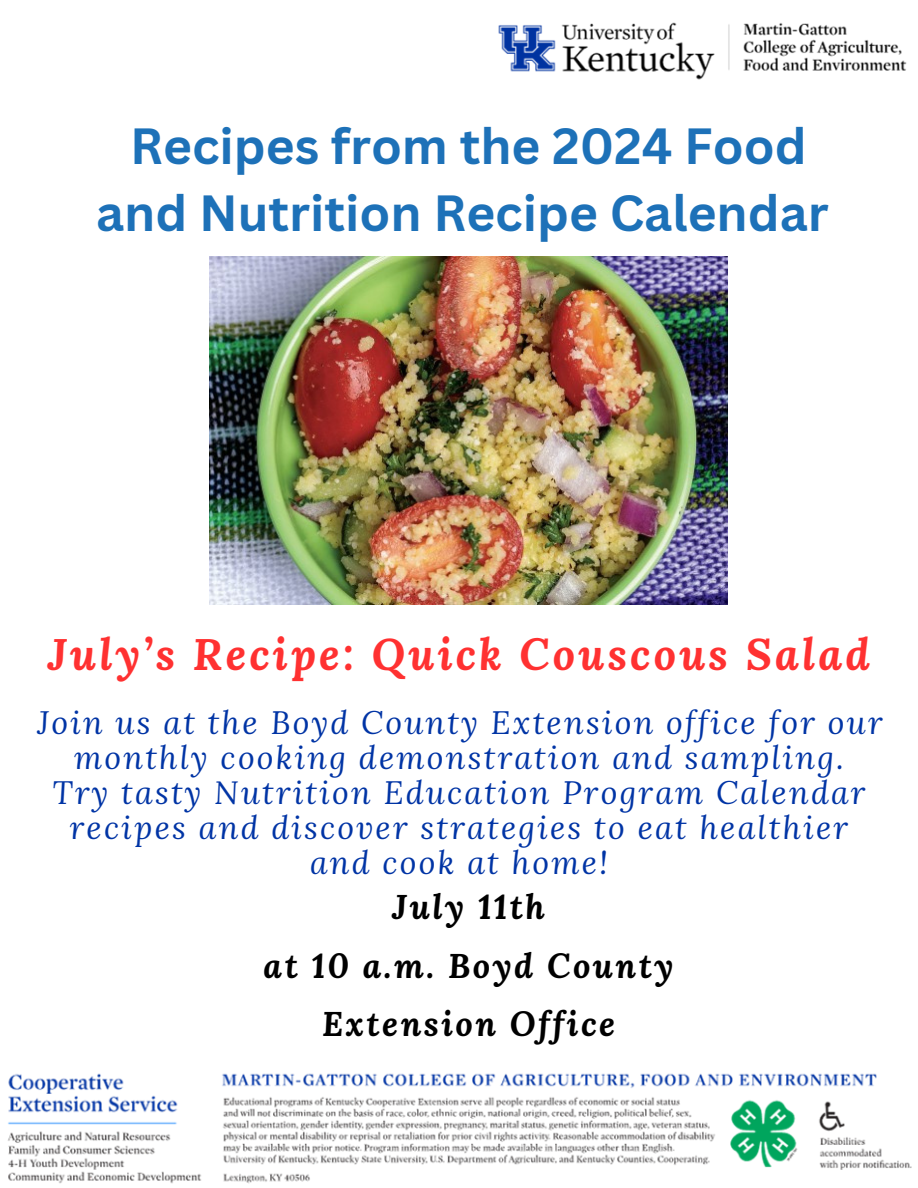
<style>
.page{position:relative;width:918px;height:1188px;background:#fff}
.page>*{position:absolute;margin:0;border:0;box-sizing:border-box;transform-origin:0 0}
.t1{font:700 49.5px/67.5px "Canva Sans";color:#1d71b8;text-align:center}
.t2{font:italic 700 43.8px "Lora";letter-spacing:.07em;color:#ff3131}
.t3{font:italic 700 34.05px/58.5px "Lora";letter-spacing:.07em;color:#000;text-align:center}
.t4{font:italic 32.1px/34.8px "Lora";letter-spacing:.07em;color:#0034a5;text-align:center}
</style>
<div class="page">
<img style="left:7px;top:1073px;width:905px;height:111px">
<img style="left:498px;top:22px;width:408px;height:58px">
<img style="left:210px;top:257px;width:517px;height:347px">
<h2 class="t1" style="left:96px;top:111px;width:734px">Recipes from the 2024 Food and Nutrition Recipe Calendar</h2>
<p class="t2" style="left:48px;top:624px;width:824px">July’s Recipe: Quick Couscous Salad</p>
<p class="t4" style="left:37px;top:705px;width:847px">Join us at the Boyd County Extension office for our monthly cooking demonstration and sampling.</p>
<p class="t4" style="left:52px;top:775px;width:815px">Try tasty Nutrition Education Program Calendar recipes and discover strategies to eat healthier</p>
<h3 class="t4" style="left:310px;top:844px;width:299px">and cook at home!</h3>
<p class="t3" style="left:264px;top:877px;width:412px">July 11th<br>at 10 a.m. Boyd County<br>Extension Office</p>
</div>
